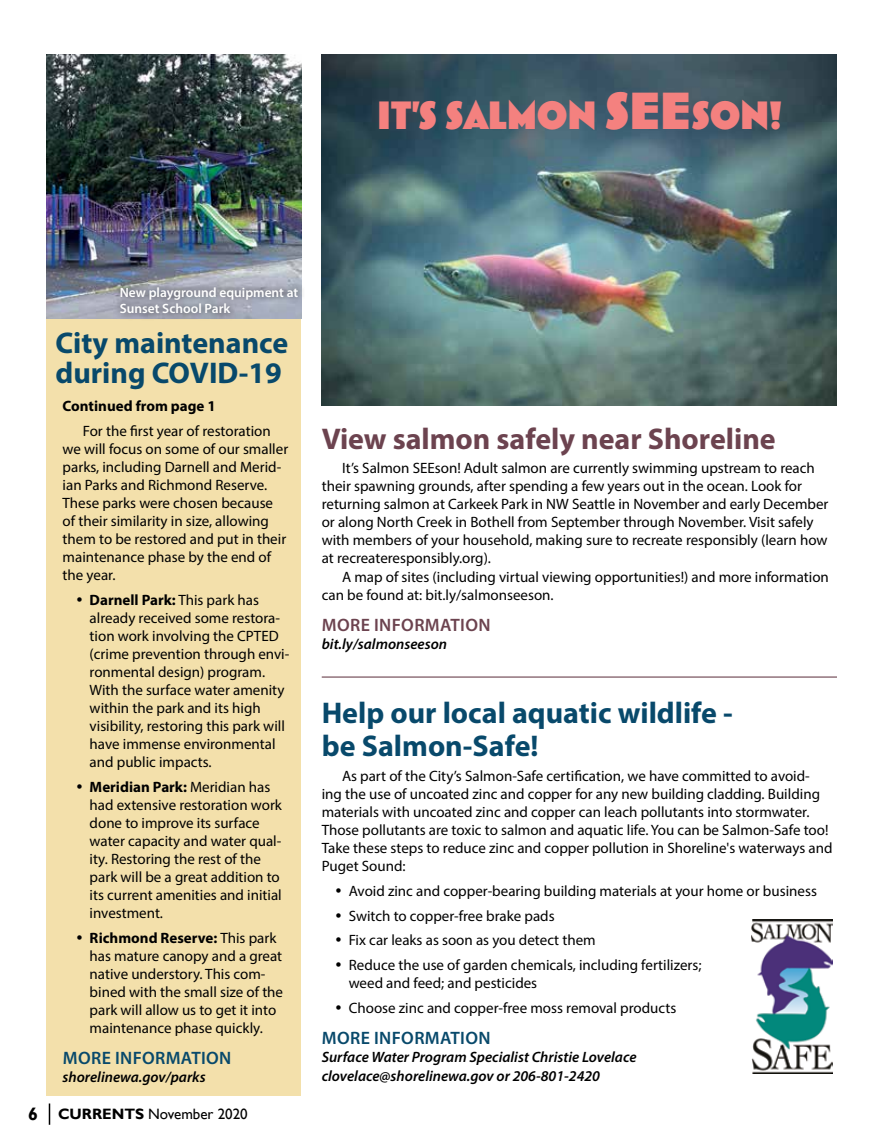
<style>
.page{position:relative;width:891px;height:1148px;background:#fff}
.page>*{position:absolute;margin:0;border:0;box-sizing:border-box;transform-origin:0 0}
.t1{font:37.5px "Bovine MVB";color:#f4817f}
.t2{font:700 30px/33px "Myriad Pro";color:#08496b}
.t3{font:700 30px "Myriad Pro";color:#6c434f}
.t4{font:600 18px "Myriad Pro";letter-spacing:.02em;color:#08496b}
.t5{font:600 18px "Myriad Pro";letter-spacing:.02em;color:#6c434f}
.t6{font:15px/18px "Myriad Pro";color:#000}
.t7{font:italic 600 15px/18px "Myriad Pro";color:#000}
.t8{font:15px "Gill Sans";color:#000}
.t9{font:700 15px "Myriad Pro";color:#000}
.t10{font:600 13.5px/16.5px "Myriad Pro";color:#fff}
.s1{font-size:49.5px}
.s2{font-weight:700}
.s3{font-weight:700;font-size:18px}
</style>
<div class="page">
<div style="left:46px;top:313px;width:255px;height:782px;background:#f3e0ab"></div>
<img style="left:751px;top:919px;width:82px;height:154px">
<hr style="left:322px;top:676px;width:515px;height:1px;background:#6c434f">
<img style="left:322px;top:54px;width:515px;height:351px">
<img style="left:46px;top:54px;width:256px;height:264px">
<div style="left:112px;top:279px;width:194px;height:42px;background:#000;opacity:.75"></div>
<svg style="left:49px;top:1103px;width:1px;height:21px"></svg>
<h1 class="t1" style="left:377px;top:96px;width:406px">IT’S SALMON <span class="s1">SEE</span>SON!</h1>
<p class="t10" style="left:120px;top:284px;width:180px">New playground equipment at<br>Sunset School Park</p>
<h2 class="t2" style="left:56px;top:327px;width:234px;line-height:30px">City maintenance during COVID-19</h2>
<p class="t9" style="left:63px;top:396px;width:155px">Continued from page 1</p>
<p class="t6" style="left:63px;top:422px;width:227px;text-indent:20px">For the first year of restoration we will focus on some of our smaller parks, including Darnell and Merid&shy;ian Parks and Richmond Reserve.<br>These parks were chosen because of their similarity in size, allowing them to be restored and put in their maintenance phase by the end of the year.</p>
<p class="t6" style="left:90px;top:590px;width:201px"><span class="s2">Darnell Park:</span> This park has already received some restora&shy;tion work involving the CPTED (crime prevention through envi&shy;ronmental design) program.<br>With the surface water amenity within the park and its high visibility, restoring this park will have immense environmental and public impacts.</p>
<p class="t6" style="left:90px;top:777px;width:194px"><span class="s2">Meridian Park:</span> Meridian has had extensive restoration work done to improve its surface water capacity and water qual&shy;ity. Restoring the rest of the park will be a great addition to its current amenities and initial investment.</p>
<p class="t6" style="left:90px;top:928px;width:195px"><span class="s2">Richmond Reserve:</span> This park has mature canopy and a great native understory. This com&shy;bined with the small size of the park will allow us to get it into maintenance phase quickly.</p>
<p class="t4" style="left:63px;top:1046px;width:170px">MORE INFORMATION</p>
<p class="t7" style="left:63px;top:1067px;width:145px">shorelinewa.gov/parks</p>
<p class="t8" style="left:28px;top:1105px;width:221px"><span class="s3">6</span> <span class="s2">CURRENTS</span> November 2020</p>
<h2 class="t3" style="left:322px;top:419px;width:456px">View salmon safely near Shoreline</h2>
<p class="t6" style="left:322px;top:459px;width:508px;text-indent:20px">It’s Salmon SEEson! Adult salmon are currently swimming upstream to reach their spawning grounds, after spending a few years out in the ocean. Look for returning salmon at Carkeek Park in NW Seattle in November and early December or along North Creek in Bothell from September through November. Visit safely with members of your household, making sure to recreate responsibly (learn how at recreateresponsibly.org).</p>
<p class="t6" style="left:322px;top:567px;width:509px;text-indent:20px">A map of sites (including virtual viewing opportunities!) and more information can be found at: bit.ly/salmonseeson.</p>
<p class="t5" style="left:322px;top:613px;width:170px">MORE INFORMATION</p>
<p class="t7" style="left:322px;top:634px;width:127px">bit.ly/salmonseeson</p>
<h2 class="t2" style="left:322px;top:695px;width:413px">Help our local aquatic wildlife - be Salmon-Safe!</h2>
<p class="t6" style="left:322px;top:767px;width:512px;text-indent:20px">As part of the City’s Salmon-Safe certification, we have committed to avoid&shy;ing the use of uncoated zinc and copper for any new building cladding. Building materials with uncoated zinc and copper can leach pollutants into stormwater.<br>Those pollutants are toxic to salmon and aquatic life. You can be Salmon-Safe too!<br>Take these steps to reduce zinc and copper pollution in Shoreline's waterways and Puget Sound:</p>
<p class="t6" style="left:349px;top:878px;width:470px;line-height:24.8px">Avoid zinc and copper-bearing building materials at your home or business Switch to copper-free brake pads<br>Fix car leaks as soon as you detect them<br>Reduce the use of garden chemicals, including fertilizers;</p>
<p class="t6" style="left:349px;top:970px;width:329px;line-height:24.8px">weed and feed; and pesticides<br>Choose zinc and copper-free moss removal products</p>
<p class="t4" style="left:322px;top:1027px;width:170px">MORE INFORMATION</p>
<p class="t7" style="left:322px;top:1048px;width:316px">Surface Water Program Specialist Christie Lovelace clovelace@shorelinewa.gov or 206-801-2420</p>
</div>
